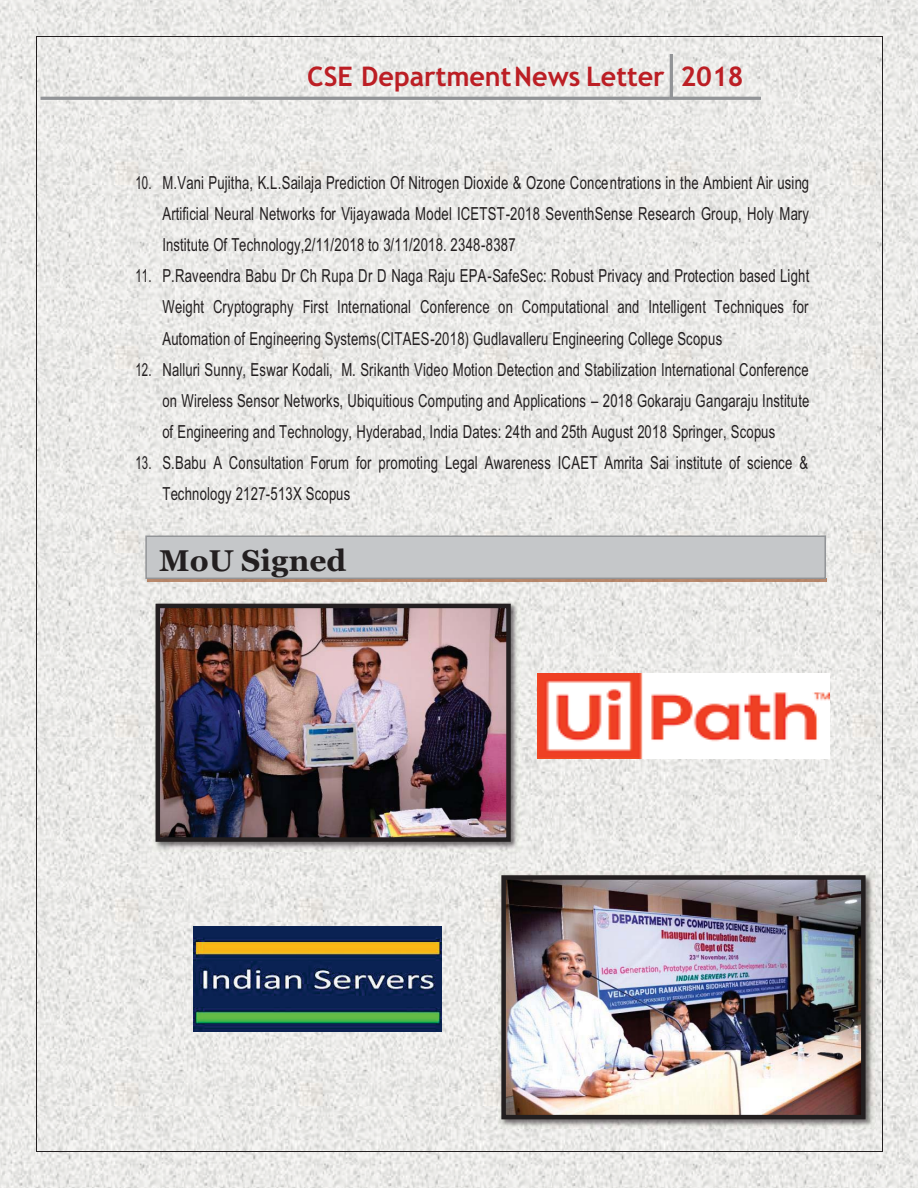
<style>
.page{position:relative;width:918px;height:1188px;background:#fff}
.page>*{position:absolute;margin:0;border:0;box-sizing:border-box;transform-origin:0 0}
.t1{font:700 29.85px "Georgia";color:#231f20}
.t2{font:700 27px "Trebuchet MS";color:#bc1e24}
.t3{font:18px/31.2px "Arial";letter-spacing:.02em;color:#231f20;text-align:justify;scale:.64 1}
</style>
<div class="page">
<img style="left:0;top:1106px;width:553px;height:82px">
<img style="left:553px;top:1129px;width:184px;height:59px">
<img style="left:737px;top:1106px;width:181px;height:82px">
<img style="left:0;top:922px;width:918px;height:184px">
<img style="left:0;top:1px;width:184px;height:921px">
<img style="left:184px;top:851px;width:185px;height:71px">
<img style="left:369px;top:1px;width:184px;height:921px">
<img style="left:553px;top:1px;width:184px;height:871px">
<img style="left:737px;top:0;width:181px;height:922px">
<img style="left:184px;top:1px;width:185px;height:599px">
<img style="left:0;top:0;width:184px;height:1px">
<img style="left:184px;top:0;width:185px;height:1px">
<img style="left:369px;top:0;width:184px;height:1px">
<img style="left:553px;top:0;width:184px;height:1px">
<img style="left:148px;top:578px;width:679px;height:3px">
<div style="left:146px;top:536px;width:679px;height:42px;background:#c5c7c9"></div>
<div style="left:145px;top:536px;width:681px;height:43px;border:2px solid #929497"></div>
<svg style="left:40px;top:54px;width:721px;height:46px;background:#e2e2e0"></svg>
<img style="left:152px;top:600px;width:368px;height:251px">
<img style="left:161px;top:609px;width:345px;height:228px">
<div style="left:156px;top:604px;width:355px;height:238px;border:4px solid #231f20"></div>
<img style="left:498px;top:1106px;width:377px;height:23px">
<img style="left:498px;top:872px;width:377px;height:50px">
<img style="left:506px;top:880px;width:355px;height:234px">
<div style="left:501px;top:875px;width:365px;height:244px;border:4px solid #231f20"></div>
<img style="left:537px;top:674px;width:292px;height:85px">
<img style="left:193px;top:926px;width:249px;height:105px">
<hr style="left:36px;top:36px;width:846px;height:1px;background:#231f20">
<hr style="left:36px;top:37px;width:1px;height:1115px;background:#231f20">
<hr style="left:882px;top:37px;width:1px;height:1115px;background:#231f20">
<hr style="left:36px;top:1152px;width:846px;height:1px;background:#231f20">
<h2 class="t2" style="left:307px;top:61px;width:438px">CSE Department News Letter 2018</h2>
<p class="t3" style="left:162px;top:169px;width:1012px;text-indent:-27px">10. M.Vani Pujitha, K.L.Sailaja Prediction Of Nitrogen Dioxide &amp; Ozone Concentrations in the Ambient Air using Artificial Neural Networks for Vijayawada Model ICETST-2018 SeventhSense Research Group, Holy Mary Institute Of Technology,2/11/2018 to 3/11/2018. 2348-8387</p>
<p class="t3" style="left:162px;top:262px;width:1012px;text-indent:-27px">11. P.Raveendra Babu Dr Ch Rupa Dr D Naga Raju EPA-SafeSec: Robust Privacy and Protection based Light Weight Cryptography First International Conference on Computational and Intelligent Techniques for Automation of Engineering Systems(CITAES-2018) Gudlavalleru Engineering College Scopus</p>
<p class="t3" style="left:162px;top:356px;width:1012px;text-indent:-27px">12. Nalluri Sunny, Eswar Kodali, M. Srikanth Video Motion Detection and Stabilization International Conference on Wireless Sensor Networks, Ubiquitious Computing and Applications – 2018 Gokaraju Gangaraju Institute of Engineering and Technology, Hyderabad, India Dates: 24th and 25th August 2018 Springer, Scopus</p>
<p class="t3" style="left:162px;top:449px;width:1011px;text-indent:-27px">13. S.Babu A Consultation Forum for promoting Legal Awareness ICAET Amrita Sai institute of science &amp;<br>Technology 2127-513X Scopus</p>
<h1 class="t1" style="left:159px;top:548px;width:189px">MoU Signed</h1>
</div>
